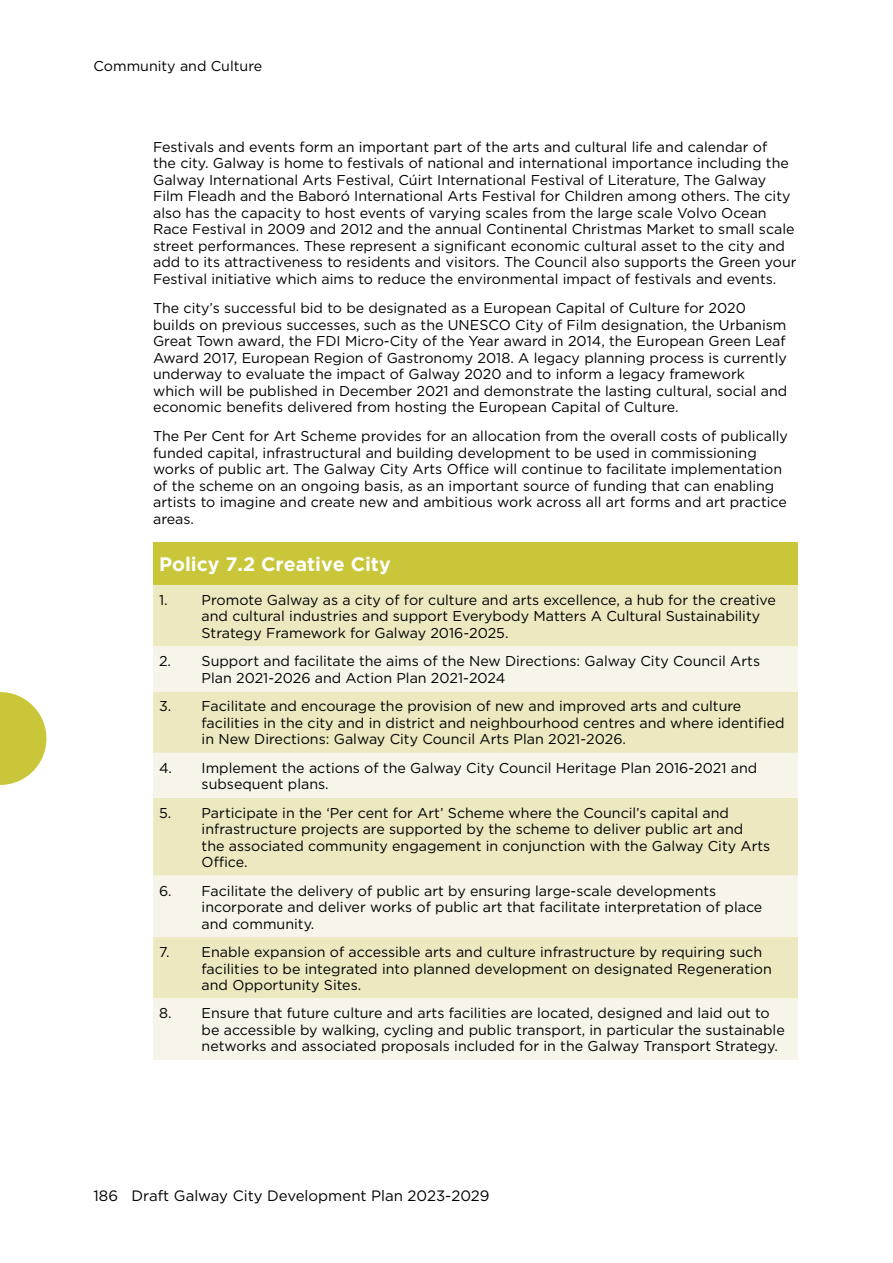
<style>
.page{position:relative;width:893px;height:1263px;background:#fff}
.page>*{position:absolute;margin:0;border:0;box-sizing:border-box;transform-origin:0 0}
.t1{font:700 19.5px "Gotham";color:#fff}
.t2{font:15px "Gotham";color:#000}
.t3{font:14.25px/16.5px "Gotham";color:#000}
</style>
<div class="page">
<svg style="left:0;top:692px;width:46px;height:93px"></svg>
<div style="left:153px;top:542px;width:645px;height:43px;background:#c9c63a"></div>
<div style="left:153px;top:585px;width:645px;height:61px;background:#ece9c1"></div>
<svg style="left:153px;top:646px;width:645px;height:414px;background:#f2eed6"></svg>
<p class="t3" style="left:94px;top:57px;width:170px">Community and Culture</p>
<p class="t3" style="left:153px;top:138px;width:645px">Festivals and events form an important part of the arts and cultural life and calendar of<br>the city. Galway is home to festivals of national and international importance including the Galway International Arts Festival, Cúirt International Festival of Literature, The Galway Film Fleadh and the Baboró International Arts Festival for Children among others. The city also has the capacity to host events of varying scales from the large scale Volvo Ocean Race Festival in 2009 and 2012 and the annual Continental Christmas Market to small scale street performances. These represent a significant economic cultural asset to the city and add to its attractiveness to residents and visitors. The Council also supports the Green your Festival initiative which aims to reduce the environmental impact of festivals and events.</p>
<p class="t3" style="left:153px;top:299px;width:636px">The city’s successful bid to be designated as a European Capital of Culture for 2020 builds on previous successes, such as the UNESCO City of Film designation, the Urbanism Great Town award, the FDI Micro-City of the Year award in 2014, the European Green Leaf Award 2017, European Region of Gastronomy 2018. A legacy planning process is currently underway to evaluate the impact of Galway 2020 and to inform a legacy framework which will be published in December 2021 and demonstrate the lasting cultural, social and economic benefits delivered from hosting the European Capital of Culture.</p>
<p class="t3" style="left:153px;top:428px;width:636px">The Per Cent for Art Scheme provides for an allocation from the overall costs of publically funded capital, infrastructural and building development to be used in commissioning works of public art. The Galway City Arts Office will continue to facilitate implementation of the scheme on an ongoing basis, as an important source of funding that can enabling artists to imagine and create new and ambitious work across all art forms and art practice areas.</p>
<h1 class="t1" style="left:159px;top:553px;width:233px">Policy 7.2 Creative City</h1>
<p class="t3" style="left:202px;top:591px;width:576px;text-indent:-43px">1. Promote Galway as a city of for culture and arts excellence, a hub for the creative and cultural industries and support Everybody Matters A Cultural Sustainability<br>Strategy Framework for Galway 2016-2025.</p>
<p class="t3" style="left:202px;top:653px;width:560px;text-indent:-43px">2. Support and facilitate the aims of the New Directions: Galway City Council Arts<br>Plan 2021-2026 and Action Plan 2021-2024</p>
<p class="t3" style="left:202px;top:698px;width:585px;text-indent:-43px">3. Facilitate and encourage the provision of new and improved arts and culture facilities in the city and in district and neighbourhood centres and where identified in New Directions: Galway City Council Arts Plan 2021-2026.</p>
<p class="t3" style="left:202px;top:759px;width:557px;text-indent:-43px">4. Implement the actions of the Galway City Council Heritage Plan 2016-2021 and subsequent plans.</p>
<p class="t3" style="left:202px;top:804px;width:570px;text-indent:-43px">5. Participate in the ‘Per cent for Art’ Scheme where the Council’s capital and infrastructure projects are supported by the scheme to deliver public art and<br>the associated community engagement in conjunction with the Galway City Arts Office.</p>
<p class="t3" style="left:202px;top:882px;width:562px;text-indent:-43px">6. Facilitate the delivery of public art by ensuring large-scale developments incorporate and deliver works of public art that facilitate interpretation of place and community.</p>
<p class="t3" style="left:202px;top:943px;width:572px;text-indent:-43px">7. Enable expansion of accessible arts and culture infrastructure by requiring such facilities to be integrated into planned development on designated Regeneration and Opportunity Sites.</p>
<p class="t3" style="left:202px;top:1005px;width:585px;text-indent:-43px">8. Ensure that future culture and arts facilities are located, designed and laid out to be accessible by walking, cycling and public transport, in particular the sustainable networks and associated proposals included for in the Galway Transport Strategy.</p>
<p class="t2" style="left:94px;top:1186px;width:398px">186 Draft Galway City Development Plan 2023-2029</p>
</div>
